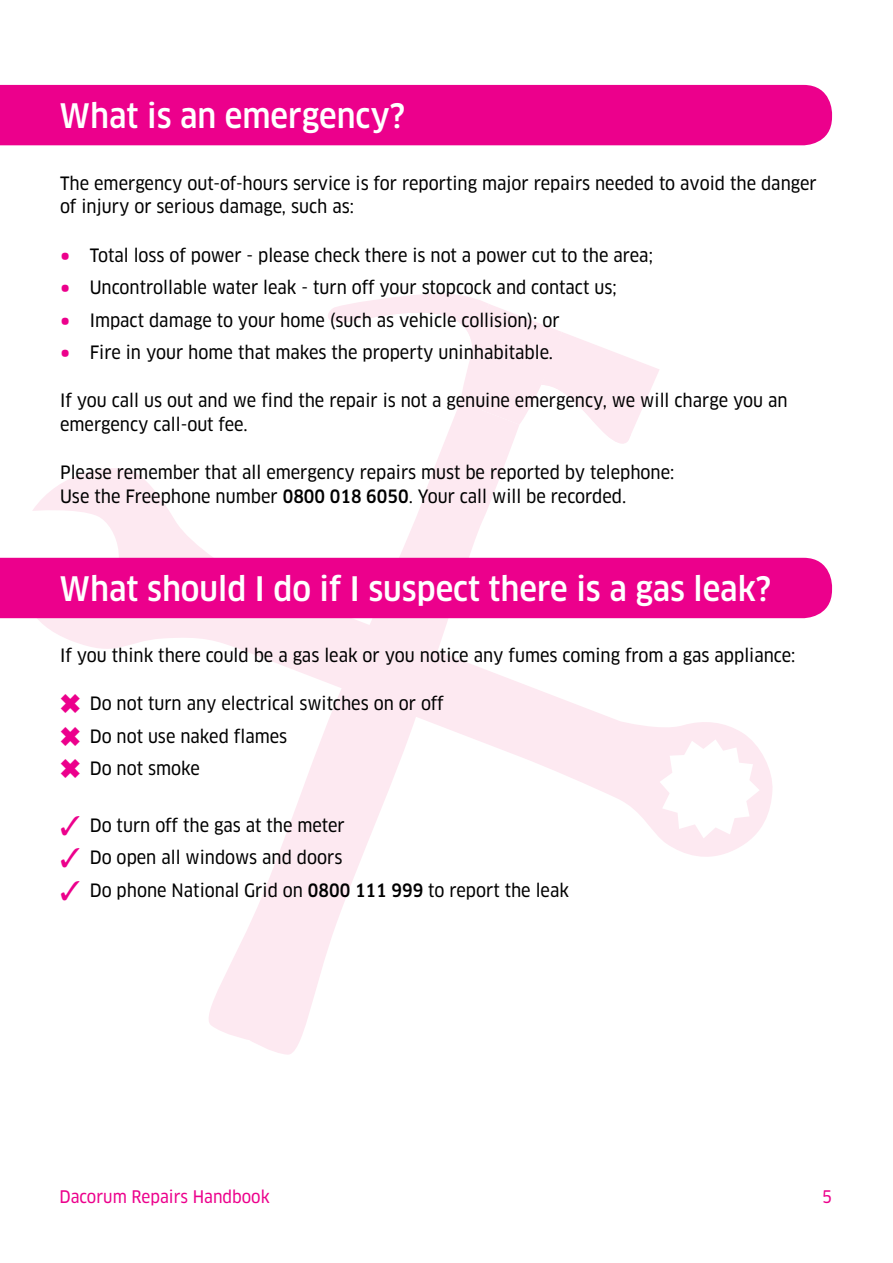
<style>
.page{position:relative;width:893px;height:1263px;background:#fff}
.page>*{position:absolute;margin:0;border:0;box-sizing:border-box;transform-origin:0 0}
.t1{font:500 33px "Clan Pro Narr";color:#fff}
.t2{font:18px/24px "Clan Pro Narr News";color:#000}
.t3{font:16.95px "Clan Pro Narr News";color:#ec008c}
.s1{font-size:27px;color:#ec008c}
.s2{font-family:"Clan Pro Narr";font-weight:500}
.s3{color:#ec008c}
</style>
<div class="page">
<svg style="left:24px;top:468px;width:750px;height:389px"></svg>
<svg style="left:198px;top:451px;width:321px;height:604px"></svg>
<svg style="left:328px;top:293px;width:331px;height:158px"></svg>
<div style="left:0;top:85px;width:832px;height:60px;background:#ec008c"></div>
<div style="left:0;top:558px;width:832px;height:60px;background:#ec008c"></div>
<svg style="left:61px;top:694px;width:19px;height:19px"></svg>
<svg style="left:61px;top:727px;width:19px;height:19px"></svg>
<svg style="left:61px;top:759px;width:19px;height:19px"></svg>
<h1 class="t1" style="left:60px;top:97px;width:347px">What is an emergency?</h1>
<p class="t2" style="left:60px;top:171px;width:758px">The emergency out-of-hours service is for reporting major repairs needed to avoid the danger of injury or serious damage, such as:</p>
<p class="t2" style="left:60px;top:243px;width:594px"><span class="s1">•</span> Total loss of power - please check there is not a power cut to the area;</p>
<p class="t2" style="left:60px;top:275px;width:558px"><span class="s1">•</span> Uncontrollable water leak - turn off your stopcock and contact us;</p>
<p class="t2" style="left:60px;top:308px;width:501px"><span class="s1">•</span> Impact damage to your home (such as vehicle collision); or</p>
<p class="t2" style="left:60px;top:340px;width:494px"><span class="s1">•</span> Fire in your home that makes the property uninhabitable.</p>
<p class="t2" style="left:60px;top:388px;width:729px">If you call us out and we find the repair is not a genuine emergency, we will charge you an emergency call-out fee.</p>
<p class="t2" style="left:60px;top:460px;width:616px">Please remember that all emergency repairs must be reported by telephone:<br>Use the Freephone number <span class="s2">0800 018 6050</span>. Your call will be recorded.</p>
<h1 class="t1" style="left:60px;top:570px;width:713px">What should I do if I suspect there is a gas leak?</h1>
<p class="t2" style="left:60px;top:644px;width:737px">If you think there could be a gas leak or you notice any fumes coming from a gas appliance:</p>
<p class="t2" style="left:90px;top:687px;width:356px;line-height:32.5px">Do not turn any electrical switches on or off<br>Do not use naked flames<br>Do not smoke</p>
<p class="t2" style="left:60px;top:813px;width:286px"><span class="s3">✓</span> Do turn off the gas at the meter</p>
<p class="t2" style="left:60px;top:846px;width:284px"><span class="s3">✓</span> Do open all windows and doors</p>
<p class="t2" style="left:60px;top:878px;width:510px"><span class="s3">✓</span> Do phone National Grid on <span class="s2">0800 111 999</span> to report the leak</p>
<p class="t3" style="left:60px;top:1187px;width:212px">Dacorum Repairs Handbook</p>
<p class="t3" style="left:822px;top:1187px;width:12px">5</p>
</div>
